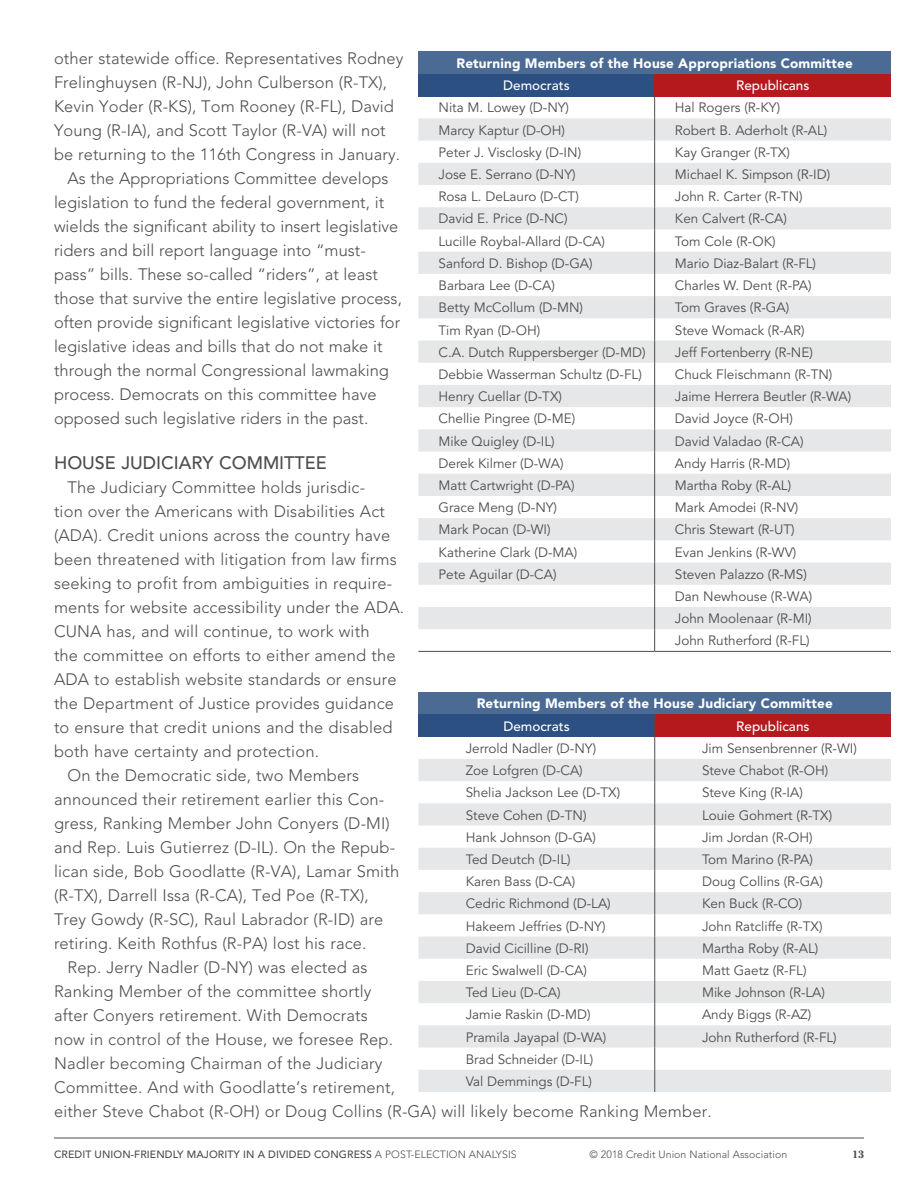
<style>
.page{position:relative;width:918px;height:1188px;background:#fff}
.page>*{position:absolute;margin:0;border:0;box-sizing:border-box;transform-origin:0 0}
.t1{font:500 18px "Avenir LT Std";color:#4d4d4f}
.Body{font:300 16.5px/24px "Avenir LT Std";letter-spacing:.01em;color:#4d4d4f}
.Table_body{font:13.5px "Avenir LT Std";color:#4d4d4f}
.Table_Head{font:900 13.5px "Avenir LT Std";letter-spacing:.01em;color:#fff}
.Table_Subhead{font:500 13.5px "Avenir LT Std";color:#fff}
.Table_body-2{font:500 13.5px "Avenir LT Std";color:#fff}
.t2{font:500 10.5px "Avenir LT Std";letter-spacing:.01em;color:#4d4d4f}
.t3{font:300 10.5px "Avenir LT Std";letter-spacing:.01em;color:#4d4d4f}
.t4{font:700 10.5px "Cheltenham Std";color:#4d4d4f}
.s1{font-weight:300}
</style>
<div class="page">
<hr style="left:54px;top:1138px;width:810px;height:1px;background:#4d4d4f">
<div style="left:418px;top:52px;width:473px;height:22px;background:#4b6a94"></div>
<div style="left:418px;top:74px;width:237px;height:22px;background:#2b5081"></div>
<div style="left:655px;top:74px;width:236px;height:22px;background:#b5191e"></div>
<svg style="left:418px;top:118px;width:473px;height:511px;fill:#e6e7e8"></svg>
<svg style="left:654px;top:96px;width:1px;height:555px"></svg>
<hr style="left:418px;top:651px;width:237px;height:1px;background:#4d4d4f">
<hr style="left:655px;top:651px;width:236px;height:1px;background:#4d4d4f">
<div style="left:418px;top:692px;width:473px;height:22px;background:#4b6a94"></div>
<div style="left:418px;top:714px;width:237px;height:23px;background:#2b5081"></div>
<div style="left:655px;top:714px;width:236px;height:23px;background:#b5191e"></div>
<svg style="left:418px;top:759px;width:473px;height:333px;fill:#e6e7e8"></svg>
<svg style="left:654px;top:714px;width:1px;height:378px"></svg>
<p class="Body" style="left:54px;top:47px;width:351px">other statewide office. Representatives Rodney Frelinghuysen (R-NJ), John Culberson (R-TX), Kevin Yoder (R-KS), Tom Rooney (R-FL), David Young (R-IA), and Scott Taylor (R-VA) will not be returning to the 116th Congress in January.</p>
<p class="Body" style="left:54px;top:167px;width:349px;text-indent:14px">As the Appropriations Committee develops legislation to fund the federal government, it wields the significant ability to insert legislative riders and bill report language into “must&shy;pass” bills. These so-called “riders”, at least those that survive the entire legislative process, often provide significant legislative victories for legislative ideas and bills that do not make it through the normal Congressional lawmaking process. Democrats on this committee have opposed such legislative riders in the past.</p>
<h3 class="t1" style="left:54px;top:452px;width:274px">HOUSE JUDICIARY COMMITTEE</h3>
<p class="Body" style="left:54px;top:475px;width:352px;text-indent:14px">The Judiciary Committee holds jurisdic-<br>tion over the Americans with Disabilities Act (ADA). Credit unions across the country have been threatened with litigation from law firms seeking to profit from ambiguities in require&shy;ments for website accessibility under the ADA.<br>CUNA has, and will continue, to work with<br>the committee on efforts to either amend the ADA to establish website standards or ensure the Department of Justice provides guidance to ensure that credit unions and the disabled both have certainty and protection.</p>
<p class="Body" style="left:54px;top:763px;width:347px;text-indent:14px">On the Democratic side, two Members announced their retirement earlier this Con&shy;gress, Ranking Member John Conyers (D-MI) and Rep. Luis Gutierrez (D-IL). On the Repub&shy;lican side, Bob Goodlatte (R-VA), Lamar Smith (R-TX), Darrell Issa (R-CA), Ted Poe (R-TX), Trey Gowdy (R-SC), Raul Labrador (R-ID) are retiring. Keith Rothfus (R-PA) lost his race.</p>
<p class="Body" style="left:54px;top:955px;width:659px;text-indent:14px">Rep. Jerry Nadler (D-NY) was elected as<br>Ranking Member of the committee shortly<br>after Conyers retirement. With Democrats<br>now in control of the House, we foresee Rep.<br>Nadler becoming Chairman of the Judiciary<br>Committee. And with Goodlatte’s retirement,<br>either Steve Chabot (R-OH) or Doug Collins (R-GA) will likely become Ranking Member.</p>
<p class="Table_Head" style="left:456px;top:55px;width:398px">Returning Members of the House Appropriations Committee</p>
<p class="Table_Subhead" style="left:503px;top:78px;width:68px">Democrats</p>
<p class="Table_body-2" style="left:736px;top:78px;width:75px">Republicans</p>
<p class="Table_body" style="left:439px;top:100px;width:132px">Nita M. Lowey (D-NY)</p>
<p class="Table_body" style="left:675px;top:100px;width:107px">Hal Rogers (R-KY)</p>
<p class="Table_body" style="left:439px;top:122px;width:128px">Marcy Kaptur (D-OH)</p>
<p class="Table_body" style="left:675px;top:122px;width:154px">Robert B. Aderholt (R-AL)</p>
<p class="Table_body" style="left:439px;top:144px;width:144px">Peter J. Visclosky (D-IN)</p>
<p class="Table_body" style="left:675px;top:144px;width:117px">Kay Granger (R-TX)</p>
<p class="Table_body" style="left:439px;top:167px;width:139px">Jose E. Serrano (D-NY)</p>
<p class="Table_body" style="left:675px;top:167px;width:157px">Michael K. Simpson (R-ID)</p>
<p class="Table_body" style="left:439px;top:189px;width:142px">Rosa L. DeLauro (D-CT)</p>
<p class="Table_body" style="left:675px;top:189px;width:129px">John R. Carter (R-TN)</p>
<p class="Table_body" style="left:439px;top:211px;width:131px">David E. Price (D-NC)</p>
<p class="Table_body" style="left:675px;top:211px;width:114px">Ken Calvert (R-CA)</p>
<p class="Table_body" style="left:439px;top:233px;width:168px">Lucille Roybal-Allard (D-CA)</p>
<p class="Table_body" style="left:675px;top:233px;width:102px">Tom Cole (R-OK)</p>
<p class="Table_body" style="left:439px;top:255px;width:156px">Sanford D. Bishop (D-GA)</p>
<p class="Table_body" style="left:675px;top:255px;width:143px">Mario Diaz-Balart (R-FL)</p>
<p class="Table_body" style="left:439px;top:278px;width:118px">Barbara Lee (D-CA)</p>
<p class="Table_body" style="left:675px;top:278px;width:138px">Charles W. Dent (R-PA)</p>
<p class="Table_body" style="left:439px;top:300px;width:146px">Betty McCollum (D-MN)</p>
<p class="Table_body" style="left:675px;top:300px;width:116px">Tom Graves (R-GA)</p>
<p class="Table_body" style="left:439px;top:322px;width:103px">Tim Ryan (D-OH)</p>
<p class="Table_body" style="left:675px;top:322px;width:131px">Steve Womack (R-AR)</p>
<p class="Table_body" style="left:439px;top:344px;width:209px">C.A. Dutch Ruppersberger (D-MD)</p>
<p class="Table_body" style="left:675px;top:344px;width:140px">Jeff Fortenberry (R-NE)</p>
<p class="Table_body" style="left:439px;top:367px;width:205px">Debbie Wasserman Schultz (D-FL)</p>
<p class="Table_body" style="left:675px;top:367px;width:159px">Chuck Fleischmann (R-TN)</p>
<p class="Table_body" style="left:439px;top:389px;width:125px">Henry Cuellar (D-TX)</p>
<p class="Table_body" style="left:675px;top:389px;width:178px">Jaime Herrera Beutler (R-WA)</p>
<p class="Table_body" style="left:439px;top:411px;width:138px">Chellie Pingree (D-ME)</p>
<p class="Table_body" style="left:675px;top:411px;width:120px">David Joyce (R-OH)</p>
<p class="Table_body" style="left:439px;top:433px;width:118px">Mike Quigley (D-IL)</p>
<p class="Table_body" style="left:675px;top:433px;width:130px">David Valadao (R-CA)</p>
<p class="Table_body" style="left:439px;top:455px;width:127px">Derek Kilmer (D-WA)</p>
<p class="Table_body" style="left:675px;top:455px;width:117px">Andy Harris (R-MD)</p>
<p class="Table_body" style="left:439px;top:478px;width:138px">Matt Cartwright (D-PA)</p>
<p class="Table_body" style="left:675px;top:478px;width:118px">Martha Roby (R-AL)</p>
<p class="Table_body" style="left:439px;top:500px;width:120px">Grace Meng (D-NY)</p>
<p class="Table_body" style="left:675px;top:500px;width:125px">Mark Amodei (R-NV)</p>
<p class="Table_body" style="left:439px;top:522px;width:114px">Mark Pocan (D-WI)</p>
<p class="Table_body" style="left:675px;top:522px;width:121px">Chris Stewart (R-UT)</p>
<p class="Table_body" style="left:439px;top:544px;width:140px">Katherine Clark (D-MA)</p>
<p class="Table_body" style="left:675px;top:544px;width:123px">Evan Jenkins (R-WV)</p>
<p class="Table_body" style="left:439px;top:566px;width:120px">Pete Aguilar (D-CA)</p>
<p class="Table_body" style="left:675px;top:566px;width:134px">Steven Palazzo (R-MS)</p>
<p class="Table_body" style="left:675px;top:589px;width:139px">Dan Newhouse (R-WA)</p>
<p class="Table_body" style="left:675px;top:611px;width:138px">John Moolenaar (R-MI)</p>
<p class="Table_body" style="left:675px;top:633px;width:136px">John Rutherford (R-FL)</p>
<p class="Table_Head" style="left:477px;top:696px;width:358px">Returning Members of the House Judiciary Committee</p>
<p class="Table_Subhead" style="left:503px;top:718px;width:68px">Democrats</p>
<p class="Table_Subhead" style="left:736px;top:718px;width:75px">Republicans</p>
<p class="Table_body" style="left:466px;top:740px;width:132px">Jerrold Nadler (D-NY)</p>
<p class="Table_body" style="left:702px;top:740px;width:156px">Jim Sensenbrenner (R-WI)</p>
<p class="Table_body" style="left:466px;top:763px;width:119px">Zoe Lofgren (D-CA)</p>
<p class="Table_body" style="left:702px;top:763px;width:128px">Steve Chabot (R-OH)</p>
<p class="Table_body" style="left:466px;top:785px;width:156px">Shelia Jackson Lee (D-TX)</p>
<p class="Table_body" style="left:702px;top:785px;width:102px">Steve King (R-IA)</p>
<p class="Table_body" style="left:466px;top:807px;width:122px">Steve Cohen (D-TN)</p>
<p class="Table_body" style="left:702px;top:807px;width:132px">Louie Gohmert (R-TX)</p>
<p class="Table_body" style="left:466px;top:829px;width:132px">Hank Johnson (D-GA)</p>
<p class="Table_body" style="left:702px;top:829px;width:112px">Jim Jordan (R-OH)</p>
<p class="Table_body" style="left:466px;top:852px;width:106px">Ted Deutch (D-IL)</p>
<p class="Table_body" style="left:702px;top:852px;width:113px">Tom Marino (R-PA)</p>
<p class="Table_body" style="left:466px;top:874px;width:111px">Karen Bass (D-CA)</p>
<p class="Table_body" style="left:702px;top:874px;width:123px">Doug Collins (R-GA)</p>
<p class="Table_body" style="left:466px;top:896px;width:147px">Cedric Richmond (D-LA)</p>
<p class="Table_body" style="left:702px;top:896px;width:102px">Ken Buck (R-CO)</p>
<p class="Table_body" style="left:466px;top:918px;width:141px">Hakeem Jeffries (D-NY)</p>
<p class="Table_body" style="left:702px;top:918px;width:122px">John Ratcliffe (R-TX)</p>
<p class="Table_body" style="left:466px;top:940px;width:124px">David Cicilline (D-RI)</p>
<p class="Table_body" style="left:702px;top:940px;width:118px">Martha Roby (R-AL)</p>
<p class="Table_body" style="left:466px;top:963px;width:123px">Eric Swalwell (D-CA)</p>
<p class="Table_body" style="left:702px;top:963px;width:106px">Matt Gaetz (R-FL)</p>
<p class="Table_body" style="left:466px;top:985px;width:96px">Ted Lieu (D-CA)</p>
<p class="Table_body" style="left:702px;top:985px;width:125px">Mike Johnson (R-LA)</p>
<p class="Table_body" style="left:466px;top:1007px;width:126px">Jamie Raskin (D-MD)</p>
<p class="Table_body" style="left:702px;top:1007px;width:111px">Andy Biggs (R-AZ)</p>
<p class="Table_body" style="left:466px;top:1029px;width:142px">Pramila Jayapal (D-WA)</p>
<p class="Table_body" style="left:702px;top:1029px;width:136px">John Rutherford (R-FL)</p>
<p class="Table_body" style="left:466px;top:1051px;width:129px">Brad Schneider (D-IL)</p>
<p class="Table_body" style="left:466px;top:1074px;width:128px">Val Demmings (D-FL)</p>
<p class="t2" style="left:54px;top:1149px;width:464px">CREDIT UNION-FRIENDLY MAJORITY IN A DIVIDED CONGRESS <span class="s1">A POST-ELECTION ANALYSIS</span></p>
<p class="t3" style="left:590px;top:1149px;width:199px">© 2018 Credit Union National Association</p>
<p class="t4" style="left:852px;top:1148px;width:13px">13</p>
</div>
